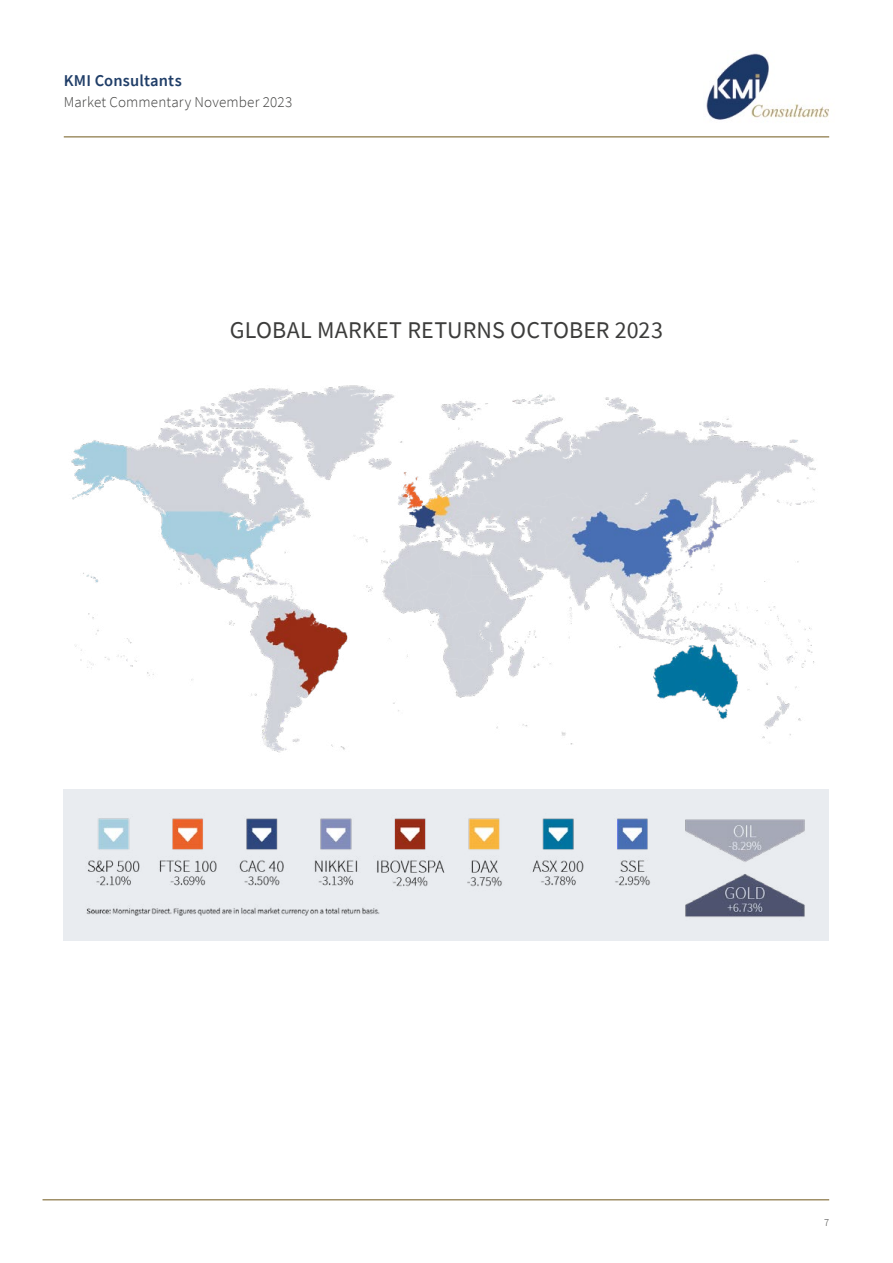
<style>
.page{position:relative;width:893px;height:1263px;background:#fff}
.page>*{position:absolute;margin:0;border:0;box-sizing:border-box;transform-origin:0 0}
.t1{font:24px "Source Sans Pro";letter-spacing:.01em;color:#3c3c3b}
.t2{font:600 16.5px "Source Sans Pro";letter-spacing:.01em;color:#203e68}
.t3{font:300 15px "Source Sans Pro";letter-spacing:.01em;color:#3c3c3b}
.t4{font:300 10.5px "Source Sans Pro";color:#3c3c3b}
</style>
<div class="page">
<hr style="left:64px;top:136px;width:765px;height:2px;background:#a09067">
<hr style="left:43px;top:1199px;width:786px;height:1px;background:#a09067">
<img style="left:706px;top:53px;width:123px;height:67px">
<div style="left:64px;top:789px;width:765px;height:152px;background:#e9ecf0"></div>
<img style="left:71px;top:385px;width:745px;height:368px">
<img style="left:86px;top:818px;width:719px;height:99px">
<p class="t2" style="left:64px;top:69px;width:120px">KMI Consultants</p>
<p class="t3" style="left:64px;top:93px;width:230px">Market Commentary November 2023</p>
<p class="t1" style="left:230px;top:315px;width:435px">GLOBAL MARKET RETURNS OCTOBER 2023</p>
<p class="t4" style="left:824px;top:1216px;width:7px">7</p>
</div>
